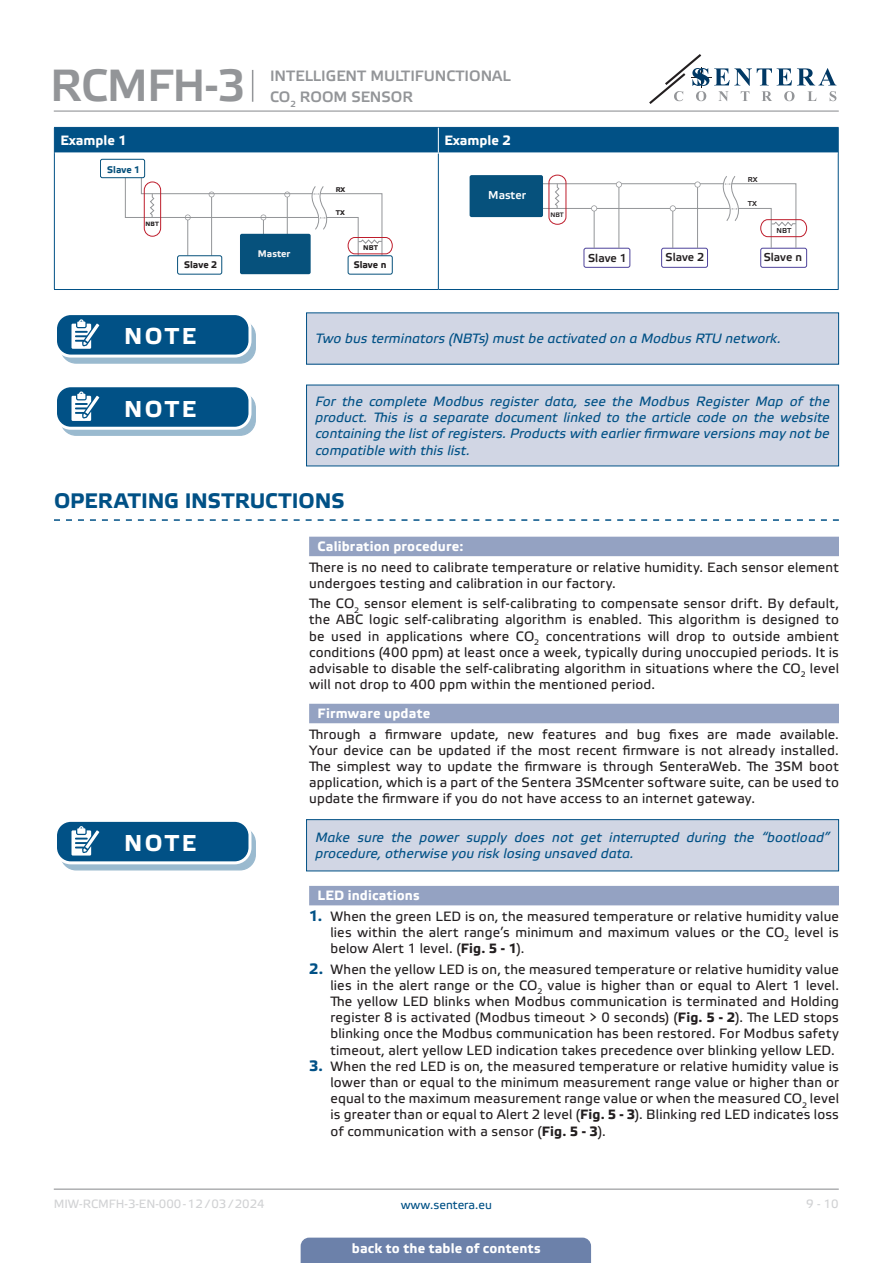
<style>
.page{position:relative;width:893px;height:1263px;background:#fff}
.page>*{position:absolute;margin:0;border:0;box-sizing:border-box;transform-origin:0 0}
.t1{font:45px "Etelka Medium Pro";letter-spacing:-.02em;color:#939598}
.t2{font:700 22.95px "Etelka Text Pro";letter-spacing:.105em;color:#fff}
.t3{font:700 21px "Etelka Text Pro";letter-spacing:-.005em;color:#015186}
.t4{font:15px/21px "Etelka Medium Pro";color:#939598}
.body{font:13.5px/16.2px "Etelka Text Pro";letter-spacing:.015em;color:#231f20;text-align:justify}
.attention{font:italic 13.5px/16.2px "Etelka Text Pro";letter-spacing:.01em;color:#015186;text-align:justify}
.Number-roman{font:700 13.5px "Etelka Text Pro";letter-spacing:.015em;color:#fff}
.head-table{font:700 13.5px "Etelka Text Pro";color:#fff}
.t5{font:12px "Etelka Text Pro";color:#d1d2d4}
.t6{font:12px "Etelka Text Pro";color:#015186}
.t7{font:11.4px "Etelka Medium Pro";color:#231f20}
.t8{font:11.4px "Etelka Medium Pro";color:#fff}
.t9{font:700 9.6px "Etelka Text Pro";color:#231f20}
.t10{font:700 9.6px "Etelka Text Pro";color:#f2f3f4}
.t11{font:700 9.6px "Etelka Text Pro";color:#06517c}
.t12{font:7.2px "Etelka Medium Pro";color:#231f20}
.t13{font:700 6.9px "Etelka Text Pro";color:#231f20}
.t14{font:6.45px "Etelka Medium Pro";color:#231f20}
.t15{font:700 6.15px "Etelka Text Pro";color:#231f20}
.s1{font-weight:700;font-size:15px;color:#015186}
.s2{font-weight:700}
</style>
<div class="page">
<hr style="left:54px;top:111px;width:785px;height:1px;background:#939598">
<hr style="left:54px;top:1188px;width:785px;height:2px;background:#939598">
<svg style="left:649px;top:54px;width:187px;height:50px"></svg>
<div style="left:301px;top:1237px;width:290px;height:26px;background:#6c81aa"></div>
<hr style="left:252px;top:70px;width:1px;height:32px;background:#939598">
<svg style="left:54px;top:519px;width:785px;height:2px"></svg>
<div style="left:309px;top:537px;width:530px;height:19px;background:#94a2c2"></div>
<div style="left:309px;top:704px;width:530px;height:19px;background:#94a2c2"></div>
<div style="left:309px;top:886px;width:530px;height:19px;background:#94a2c2"></div>
<hr style="left:54px;top:153px;width:1px;height:136px;background:#015186">
<hr style="left:438px;top:153px;width:1px;height:136px;background:#015186">
<hr style="left:838px;top:153px;width:1px;height:136px;background:#015186">
<hr style="left:54px;top:289px;width:384px;height:1px;background:#015186">
<hr style="left:438px;top:289px;width:401px;height:1px;background:#015186">
<div style="left:54px;top:127px;width:785px;height:26px;background:#015186"></div>
<hr style="left:438px;top:153px;width:400px;height:1px;background:#fff">
<div style="left:177px;top:255px;width:45px;height:19px;border:1px solid #06517c;border-radius:2px"></div>
<div style="left:348px;top:255px;width:45px;height:19px;border:1px solid #06517c;border-radius:2px"></div>
<div style="left:240px;top:234px;width:71px;height:40px;background:#06517c;border-radius:2px"></div>
<svg style="left:125px;top:163px;width:268px;height:96px"></svg>
<div style="left:100px;top:159px;width:45px;height:19px;background:#fff;border-radius:2px"></div>
<div style="left:100px;top:159px;width:45px;height:19px;border:1px solid #06517c;border-radius:2px"></div>
<div style="left:661px;top:248px;width:47px;height:20px;border:1px solid #4e439b;border-radius:2px"></div>
<hr style="left:529px;top:208px;width:201px;height:1px;background:#939598">
<hr style="left:536px;top:183px;width:188px;height:1px;background:#939598">
<div style="left:584px;top:248px;width:46px;height:20px;border:1px solid #4e439b;border-radius:2px"></div>
<div style="left:760px;top:248px;width:47px;height:20px;border:1px solid #4e439b;border-radius:2px"></div>
<div style="left:470px;top:175px;width:73px;height:42px;background:#06517c;border-radius:2px"></div>
<svg style="left:548px;top:175px;width:259px;height:74px"></svg>
<div style="left:61px;top:321px;width:194px;height:42px;background:#9abacf;border-radius:15px"></div>
<div style="left:60px;top:320px;width:196px;height:44px;border:1px solid #015186;border-radius:15px"></div>
<div style="left:56px;top:314px;width:194px;height:42px;background:#015186;border-radius:15px"></div>
<div style="left:54px;top:312px;width:197px;height:46px;border:3px solid #fff;border-radius:15px"></div>
<svg style="left:71px;top:319px;width:34px;height:38px"></svg>
<div style="left:307px;top:313px;width:532px;height:51px;background:#d1d6e4"></div>
<div style="left:61px;top:393px;width:194px;height:42px;background:#9abacf;border-radius:15px"></div>
<div style="left:60px;top:392px;width:196px;height:44px;border:1px solid #015186;border-radius:15px"></div>
<div style="left:56px;top:386px;width:194px;height:42px;background:#015186;border-radius:15px"></div>
<div style="left:54px;top:384px;width:197px;height:46px;border:3px solid #fff;border-radius:15px"></div>
<svg style="left:71px;top:391px;width:34px;height:38px"></svg>
<div style="left:307px;top:385px;width:532px;height:81px;background:#d1d6e4"></div>
<svg style="left:61px;top:827px;width:194px;height:43px"></svg>
<div style="left:60px;top:827px;width:196px;height:43px;border:1px solid #015186;border-radius:15px"></div>
<div style="left:56px;top:820px;width:194px;height:43px;background:#015186;border-radius:15px"></div>
<div style="left:54px;top:819px;width:197px;height:45px;border:3px solid #fff;border-radius:15px"></div>
<svg style="left:71px;top:826px;width:34px;height:38px"></svg>
<div style="left:307px;top:820px;width:532px;height:51px;background:#d1d6e4"></div>
<div style="left:306px;top:819px;width:533px;height:52px;border:1px solid #015186"></div>
<h1 class="t1" style="left:50px;top:61px;width:197px">RCMFH-3</h1>
<p class="t4" style="left:270px;top:66px;width:242px">INTELLIGENT MULTIFUNCTIONAL<br>CO<sub>2</sub> ROOM SENSOR</p>
<p class="head-table" style="left:60px;top:133px;width:68px">Example 1</p>
<p class="head-table" style="left:444px;top:133px;width:68px">Example 2</p>
<p class="t13" style="left:336px;top:185px;width:11px">RX</p>
<p class="t13" style="left:336px;top:209px;width:11px">ТX</p>
<p class="t13" style="left:363px;top:244px;width:16px">NBT</p>
<p class="t11" style="left:107px;top:164px;width:35px">Slave 1</p>
<p class="t8" style="left:488px;top:189px;width:39px">Master</p>
<p class="t15" style="left:146px;top:220px;width:15px">NBT</p>
<p class="t10" style="left:258px;top:248px;width:34px">Master</p>
<p class="t9" style="left:184px;top:260px;width:35px">Slave 2</p>
<p class="t9" style="left:354px;top:259px;width:34px">Slave n</p>
<p class="t14" style="left:550px;top:211px;width:15px">NBT</p>
<p class="t7" style="left:588px;top:252px;width:40px">Slave 1</p>
<p class="t7" style="left:666px;top:251px;width:40px">Slave 2</p>
<p class="t12" style="left:748px;top:175px;width:11px">RX</p>
<p class="t12" style="left:748px;top:200px;width:11px">ТX</p>
<p class="t12" style="left:776px;top:226px;width:16px">NBT</p>
<p class="t7" style="left:764px;top:251px;width:40px">Slave n</p>
<p class="t2" style="left:124px;top:324px;width:73px">NOTE</p>
<p class="attention" style="left:315px;top:331px;width:467px">Two bus terminators (NBTs) must be activated on a Modbus RTU network.</p>
<p class="t2" style="left:124px;top:396px;width:73px">NOTE</p>
<p class="attention" style="left:315px;top:394px;width:516px">For the complete Modbus register data, see the Modbus Register Map of the product. This is a separate document linked to the article code on the website containing the list of registers. Products with earlier firmware versions may not be compatible with this list.</p>
<p class="t3" style="left:54px;top:489px;width:292px">OPERATING INSTRUCTIONS</p>
<p class="Number-roman" style="left:318px;top:539px;width:147px">Calibration procedure:</p>
<p class="body" style="left:309px;top:560px;width:531px">There is no need to calibrate temperature or relative humidity. Each sensor element undergoes testing and calibration in our factory.</p>
<p class="body" style="left:309px;top:596px;width:531px">The CO<sub>2</sub> sensor element is self-calibrating to compensate sensor drift. By default, the ABC logic self-calibrating algorithm is enabled. This algorithm is designed to be used in applications where CO<sub>2</sub> concentrations will drop to outside ambient conditions (400 ppm) at least once a week, typically during unoccupied periods. It is advisable to disable the self-calibrating algorithm in situations where the CO<sub>2</sub> level will not drop to 400 ppm within the mentioned period.</p>
<p class="Number-roman" style="left:318px;top:706px;width:114px">Firmware update</p>
<p class="body" style="left:309px;top:727px;width:531px">Through a firmware update, new features and bug fixes are made available.<br>Your device can be updated if the most recent firmware is not already installed.<br>The simplest way to update the firmware is through SenteraWeb. The 3SM boot application, which is a part of the Sentera 3SMcenter software suite, can be used to update the firmware if you do not have access to an internet gateway.</p>
<p class="t2" style="left:124px;top:830px;width:73px">NOTE</p>
<p class="attention" style="left:315px;top:830px;width:516px">Make sure the power supply does not get interrupted during the “bootload” procedure, otherwise you risk losing unsaved data.</p>
<p class="Number-roman" style="left:318px;top:888px;width:104px">LED indications</p>
<p class="body" style="left:330px;top:909px;width:510px;text-indent:-21px"><span class="s1">1.</span> When the green LED is on, the measured temperature or relative humidity value lies within the alert range’s minimum and maximum values or the CO<sub>2</sub> level is below Alert 1 level. (<span class="s2">Fig. 5 - 1</span>).</p>
<p class="body" style="left:330px;top:962px;width:510px;text-indent:-21px"><span class="s1">2.</span> When the yellow LED is on, the measured temperature or relative humidity value lies in the alert range or the CO<sub>2</sub> value is higher than or equal to Alert 1 level.<br>The yellow LED blinks when Modbus communication is terminated and Holding register 8 is activated (Modbus timeout &gt; 0 seconds) (<span class="s2">Fig. 5 - 2</span>). The LED stops blinking once the Modbus communication has been restored. For Modbus safety timeout, alert yellow LED indication takes precedence over blinking yellow LED.</p>
<p class="body" style="left:330px;top:1059px;width:510px;text-indent:-21px"><span class="s1">3.</span> When the red LED is on, the measured temperature or relative humidity value is lower than or equal to the minimum measurement range value or higher than or equal to the maximum measurement range value or when the measured CO<sub>2</sub> level is greater than or equal to Alert 2 level (<span class="s2">Fig. 5 - 3</span>). Blinking red LED indicates loss of communication with a sensor (<span class="s2">Fig. 5 - 3</span>).</p>
<p class="t5" style="left:54px;top:1197px;width:212px">MIW-RCMFH-3-EN-000 - 12 / 03 / 2024</p>
<p class="t6" style="left:401px;top:1198px;width:93px">www.sentera.eu</p>
<p class="t5" style="left:806px;top:1197px;width:34px">9 - 10</p>
<p class="Number-roman" style="left:352px;top:1240px;width:190px">back to the table of contents</p>
</div>
